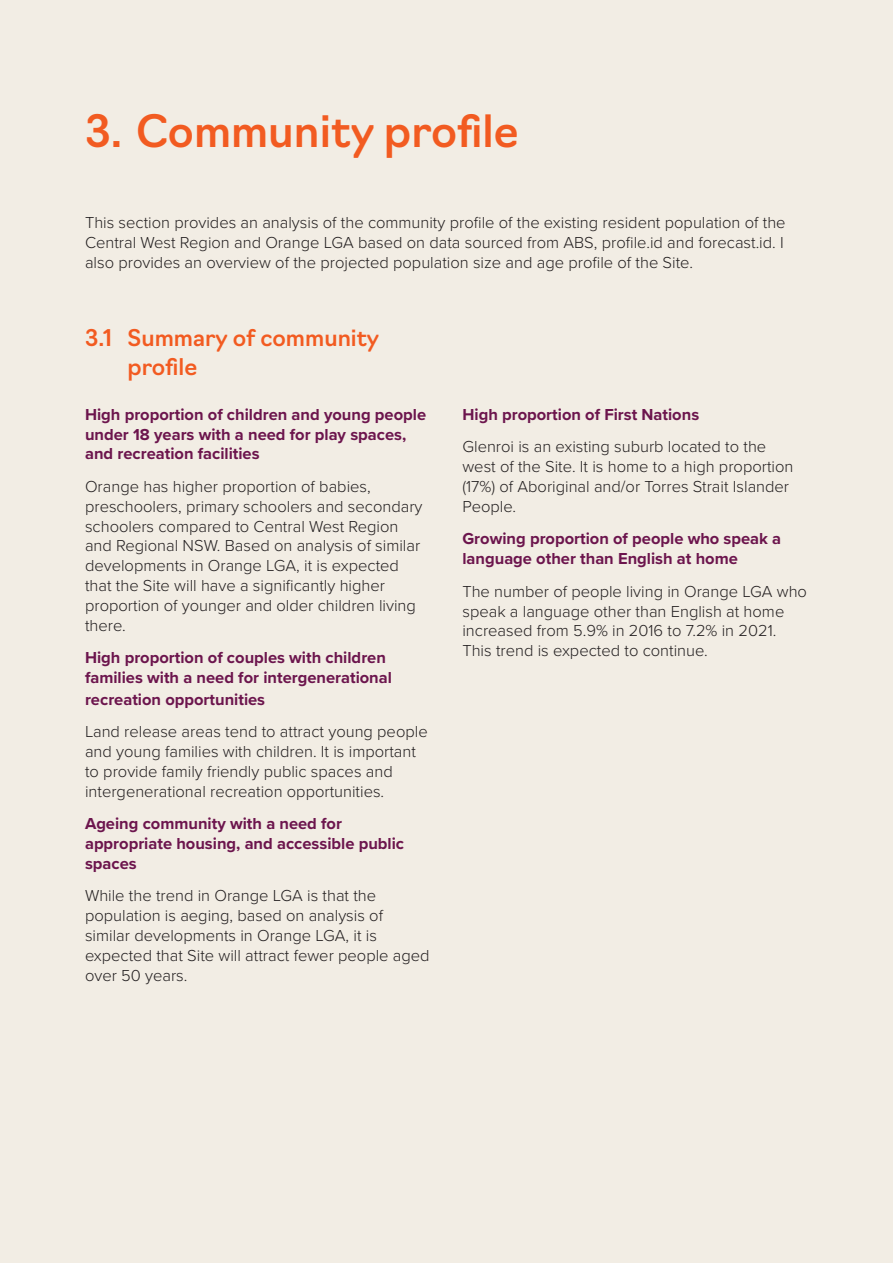
<style>
.page{position:relative;width:893px;height:1263px;background:#f2ede4}
.page>*{position:absolute;margin:0;border:0;box-sizing:border-box;transform-origin:0 0}
.t1{font:500 43.5px "Navigo";color:#f25b21}
.t2{font:500 22.5px/28.5px "Navigo";color:#f25b21}
.Cred_23_Rpt_Body_text{font:300 16.5px/19.8px "Proxima Nova";color:#231f20}
.Cred_23_Rpt_Body_text-2{font:700 16.5px/19.8px "Proxima Nova";color:#6c154d}
</style>
<div class="page">
<p class="t1" style="left:85px;top:97px;width:435px">3. Community profile</p>
<p class="Cred_23_Rpt_Body_text" style="left:85px;top:212px;width:702px;text-align:justify">This section provides an analysis of the community profile of the existing resident population of the Central West Region and Orange LGA based on data sourced from ABS, profile.id and forecast.id. I also provides an overview of the projected population size and age profile of the Site.</p>
<p class="t2" style="left:128px;top:322px;width:253px;text-indent:-43px">3.1 Summary of community profile</p>
<p class="Cred_23_Rpt_Body_text-2" style="left:85px;top:404px;width:343px">High proportion of children and young people under 18 years with a need for play spaces, and recreation facilities</p>
<p class="Cred_23_Rpt_Body_text" style="left:85px;top:476px;width:339px">Orange has higher proportion of babies, preschoolers, primary schoolers and secondary schoolers compared to Central West Region and Regional NSW. Based on analysis of similar developments in Orange LGA, it is expected that the Site will have a significantly higher proportion of younger and older children living there.</p>
<p class="Cred_23_Rpt_Body_text-2" style="left:85px;top:647px;width:308px">High proportion of couples with children families with a need for intergenerational</p>
<p class="Cred_23_Rpt_Body_text-2" style="left:85px;top:689px;width:182px">recreation opportunities</p>
<p class="Cred_23_Rpt_Body_text" style="left:85px;top:721px;width:344px">Land release areas tend to attract young people and young families with children. It is important to provide family friendly public spaces and intergenerational recreation opportunities.</p>
<p class="Cred_23_Rpt_Body_text-2" style="left:85px;top:813px;width:321px">Ageing community with a need for appropriate housing, and accessible public spaces</p>
<p class="Cred_23_Rpt_Body_text" style="left:85px;top:885px;width:346px">While the trend in Orange LGA is that the population is aeging, based on analysis of similar developments in Orange LGA, it is expected that Site will attract fewer people aged over 50 years.</p>
<p class="Cred_23_Rpt_Body_text-2" style="left:462px;top:404px;width:238px">High proportion of First Nations</p>
<p class="Cred_23_Rpt_Body_text" style="left:462px;top:436px;width:332px">Glenroi is an existing suburb located to the west of the Site. It is home to a high proportion (17%) of Aboriginal and/or Torres Strait Islander People.</p>
<p class="Cred_23_Rpt_Body_text-2" style="left:462px;top:529px;width:320px">Growing proportion of people who speak a language other than English at home</p>
<p class="Cred_23_Rpt_Body_text" style="left:462px;top:580px;width:346px">The number of people living in Orange LGA who speak a language other than English at home increased from 5.9% in 2016 to 7.2% in 2021.<br>This trend is expected to continue.</p>
</div>
